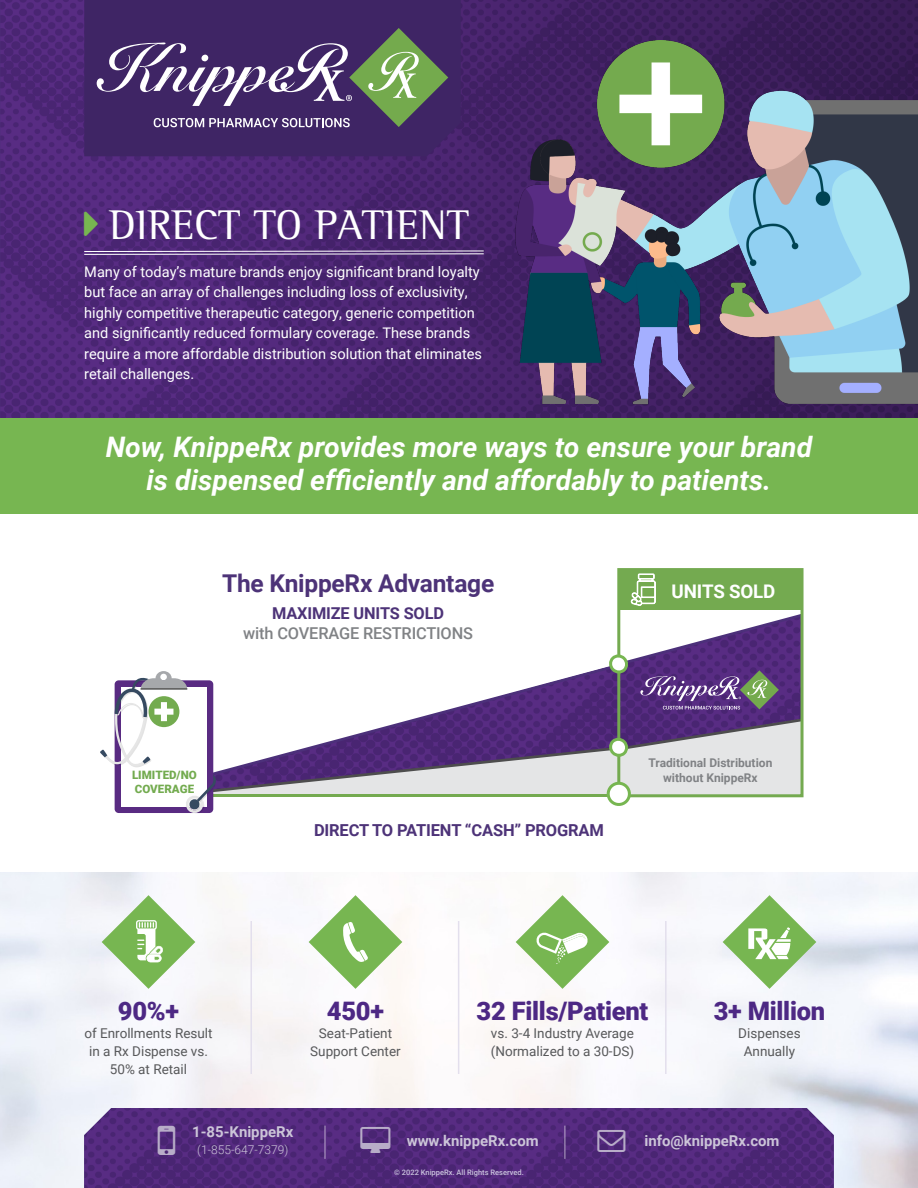
<style>
.page{position:relative;width:918px;height:1188px;background:#fff}
.page>*{position:absolute;margin:0;border:0;box-sizing:border-box;transform-origin:0 0}
.t1{font:42.6px "Rotis Semi Serif";color:#fff}
.t2{font:italic 700 28.35px/33px "Roboto";color:#fff;text-align:center}
.t3{font:900 25.5px "Roboto";letter-spacing:-.01em;color:#4d2884}
.t4{font:700 24.6px "Roboto";letter-spacing:-.01em;color:#4d3378}
.t5{font:700 18.75px "Roboto";letter-spacing:-.01em;color:#fff}
.t6{font:700 16.5px "Roboto";letter-spacing:-.01em;color:#4d3378}
.t7{font:500 16.35px "Roboto";letter-spacing:-.01em;color:#808285}
.t8{font:700 16.35px "Roboto";letter-spacing:-.01em;color:#4d3378}
.t9{font:700 14.85px "Roboto";color:#ccc5d8}
.t10{font:14.55px/20.4px "Roboto";color:#fff}
.t11{font:13.5px/18px "Roboto";color:#57585a;text-align:center}
.t12{font:700 12px "Roboto";color:#808285}
.t13{font:300 12px "Roboto";color:#ccc5d8}
.t14{font:900 11.55px/13.8px "Roboto";color:#73ab4f}
.t15{font:500 7.5px "Roboto";color:#cbc4de}
</style>
<div class="page">
<img style="left:0;top:0;width:187px;height:418px">
<div style="left:187px;top:0;width:731px;height:419px;background:linear-gradient(to right,#50287a,#361b52)"></div>
<div style="left:84px;top:0;width:377px;height:156px;background:#3f2565"></div>
<svg style="left:97px;top:28px;width:351px;height:99px;background:#5f5277"></svg>
<div style="left:0;top:418px;width:918px;height:96px;background:#77b651"></div>
<svg style="left:83px;top:250px;width:402px;height:5px;background:#937dab"></svg>
<svg style="left:102px;top:895px;width:93px;height:94px"></svg>
<svg style="left:516px;top:895px;width:93px;height:94px"></svg>
<svg style="left:723px;top:895px;width:93px;height:94px"></svg>
<svg style="left:309px;top:895px;width:93px;height:94px"></svg>
<hr style="left:250px;top:921px;width:2px;height:153px;background:#e3dfed">
<hr style="left:458px;top:921px;width:1px;height:153px;background:#e3dfed">
<hr style="left:665px;top:921px;width:2px;height:153px;background:#e3dfed">
<img style="left:516px;top:41px;width:402px;height:368px">
<img style="left:84px;top:1108px;width:750px;height:80px">
<hr style="left:324px;top:1126px;width:2px;height:33px;background:#fff">
<hr style="left:564px;top:1126px;width:2px;height:33px;background:#fff">
<svg style="left:617px;top:568px;width:187px;height:230px;background:#83b363"></svg>
<svg style="left:100px;top:614px;width:703px;height:199px"></svg>
<svg style="left:631px;top:574px;width:25px;height:32px"></svg>
<svg style="left:84px;top:211px;width:14px;height:25px"></svg>
<svg style="left:361px;top:1127px;width:30px;height:26px"></svg>
<svg style="left:598px;top:1129px;width:28px;height:23px"></svg>
<svg style="left:158px;top:1126px;width:17px;height:29px"></svg>
<p class="t1" style="left:109px;top:200px;width:362px">DIRECT TO PATIENT</p>
<p class="t10" style="left:84px;top:261px;width:399px">Many of today’s mature brands enjoy significant brand loyalty but face an array of challenges including loss of exclusivity, highly competitive therapeutic category, generic competition and significantly reduced formulary coverage. These brands require a more affordable distribution solution that eliminates retail challenges.</p>
<p class="t2" style="left:106px;top:429px;width:708px">Now, KnippeRx provides more ways to ensure your brand is dispensed efficiently and affordably to patients.</p>
<p class="t4" style="left:222px;top:566px;width:274px">The KnippeRx Advantage</p>
<p class="t8" style="left:272px;top:602px;width:173px">MAXIMIZE UNITS SOLD</p>
<p class="t7" style="left:243px;top:622px;width:231px">with COVERAGE RESTRICTIONS</p>
<p class="t5" style="left:672px;top:578px;width:105px">UNITS SOLD</p>
<p class="t14" style="left:132px;top:767px;width:66px">LIMITED/NO<br>COVERAGE</p>
<p class="t6" style="left:314px;top:819px;width:291px">DIRECT TO PATIENT “CASH” PROGRAM</p>
<p class="t12" style="left:648px;top:755px;width:125px">Traditional Distribution</p>
<p class="t12" style="left:663px;top:770px;width:96px">without KnippeRx</p>
<p class="t3" style="left:118px;top:993px;width:63px">90%+</p>
<p class="t11" style="left:84px;top:1024px;width:130px">of Enrollments Result in a Rx Dispense vs.<br>50% at Retail</p>
<p class="t3" style="left:327px;top:993px;width:59px">450+</p>
<p class="t11" style="left:310px;top:1024px;width:92px">Seat-Patient<br>Support Center</p>
<p class="t3" style="left:477px;top:993px;width:173px">32 Fills/Patient</p>
<p class="t11" style="left:491px;top:1024px;width:145px;text-align:left">vs. 3-4 Industry Average (Normalized to a 30-DS)</p>
<p class="t3" style="left:714px;top:993px;width:113px">3+ Million</p>
<p class="t11" style="left:738px;top:1024px;width:64px">Dispenses</p>
<p class="t11" style="left:744px;top:1042px;width:53px">Annually</p>
<p class="t9" style="left:192px;top:1122px;width:102px">1-85-KnippeRx</p>
<p class="t13" style="left:197px;top:1141px;width:92px">(1-855-647-7379)</p>
<p class="t9" style="left:407px;top:1131px;width:134px">www.knippeRx.com</p>
<p class="t9" style="left:644px;top:1131px;width:137px">info@knippeRx.com</p>
<p class="t15" style="left:394px;top:1167px;width:131px">© 2022 KnippeRx. All Rights Reserved.</p>
</div>
